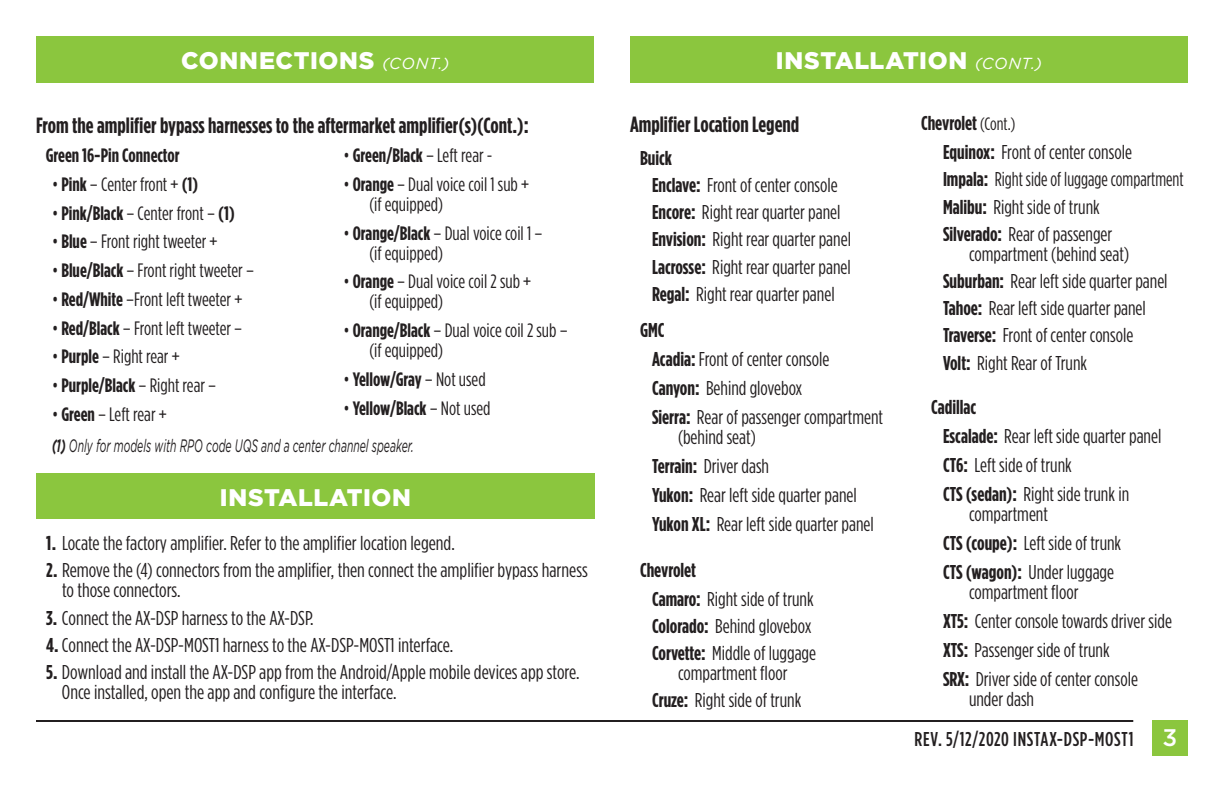
<style>
.page{position:relative;width:1224px;height:792px;background:#fff}
.page>*{position:absolute;margin:0;border:0;box-sizing:border-box;transform-origin:0 0}
.t1{font:900 24px "Gotham";letter-spacing:.025em;color:#fff}
.t2{font:700 22px "Gotham Condensed";color:#231f20}
.t3{font:20px/29px "Gotham Condensed";color:#231f20}
.t4{font:20px/27.2px "Gotham Condensed";color:#231f20;scale:.92 1}
.t5{font:700 20px/29px "Gotham Condensed";color:#231f20}
.t6{font:500 20px "Gotham Condensed";letter-spacing:.03em;color:#231f20}
.t7{font:19.4px/20px "Gotham Condensed";color:#231f20}
.t8{font:700 19.4px "Gotham Condensed";color:#231f20}
.t9{font:italic 18px "Gotham";color:#231f20;scale:.58 1}
.s1{font-weight:400;font-style:italic;font-size:16px}
.s2{font-weight:700}
.s3{font-weight:400}
.s4{font-size:18px}
.s5{font-family:"Gotham";font-size:24px;color:#fff}
</style>
<div class="page">
<div style="left:36px;top:36px;width:1152px;height:46px;background:#8bc63e"></div>
<div style="left:1152px;top:720px;width:36px;height:36px;background:#8bc63e"></div>
<hr style="left:36px;top:720px;width:1097px;height:2px;background:#231f20">
<div style="left:595px;top:35px;width:35px;height:48px;background:#fff"></div>
<div style="left:36px;top:473px;width:559px;height:45px;background:#8bc63e"></div>
<p class="t1" style="left:181px;top:47px;width:270px">CONNECTIONS <span class="s1">(CONT.)</span></p>
<p class="t2" style="left:36px;top:112px;width:494px">From the amplifier bypass harnesses to the aftermarket amplifier(s)(Cont.):</p>
<p class="t8" style="left:46px;top:144px;width:135px">Green 16-Pin Connector</p>
<p class="t7" style="left:52px;top:174px;width:148px">• <span class="s2">Pink</span> – Center front + <span class="s2">(1)</span></p>
<p class="t7" style="left:52px;top:203px;width:184px">• <span class="s2">Pink/Black</span> – Center front – <span class="s2">(1)</span></p>
<p class="t7" style="left:52px;top:231px;width:167px">• <span class="s2">Blue</span> – Front right tweeter +</p>
<p class="t7" style="left:52px;top:260px;width:204px">• <span class="s2">Blue/Black</span> – Front right tweeter –</p>
<p class="t7" style="left:52px;top:289px;width:192px">• <span class="s2">Red/White</span> –Front left tweeter +</p>
<p class="t7" style="left:52px;top:317px;width:192px">• <span class="s2">Red/Black</span> – Front left tweeter –</p>
<p class="t7" style="left:52px;top:346px;width:129px">• <span class="s2">Purple</span> – Right rear +</p>
<p class="t7" style="left:52px;top:375px;width:166px">• <span class="s2">Purple/Black</span> – Right rear –</p>
<p class="t7" style="left:52px;top:404px;width:116px">• <span class="s2">Green</span> – Left rear +</p>
<p class="t7" style="left:343px;top:145px;width:151px">• <span class="s2">Green/Black</span> – Left rear -</p>
<p class="t7" style="left:369px;top:174px;width:161px;text-indent:-26px">• <span class="s2">Orange</span> – Dual voice coil 1 sub + (if equipped)</p>
<p class="t7" style="left:369px;top:223px;width:175px;text-indent:-26px">• <span class="s2">Orange/Black</span> – Dual voice coil 1 – (if equipped)</p>
<p class="t7" style="left:369px;top:271px;width:163px;text-indent:-26px">• <span class="s2">Orange</span> – Dual voice coil 2 sub + (if equipped)</p>
<p class="t7" style="left:369px;top:320px;width:200px;text-indent:-26px">• <span class="s2">Orange/Black</span> – Dual voice coil 2 sub – (if equipped)</p>
<p class="t8" style="left:343px;top:368px;width:144px"><span class="s3">•</span> Yellow/Gray <span class="s3">– Not used</span></p>
<p class="t8" style="left:343px;top:397px;width:149px"><span class="s3">•</span> Yellow/Black <span class="s3">– Not used</span></p>
<p class="t9" style="left:52px;top:436px;width:625px"><span class="s2">(1)</span> Only for models with RPO code UQS and a center channel speaker.</p>
<p class="t1" style="left:220px;top:484px;width:193px">INSTALLATION</p>
<p class="t3" style="left:46px;top:528px;width:410px"><span class="s2">1.</span> Locate the factory amplifier. Refer to the amplifier location legend.</p>
<p class="t3" style="left:62px;top:560px;width:527px;line-height:20px;text-indent:-16px"><span class="s2">2.</span> Remove the (4) connectors from the amplifier, then connect the amplifier bypass harness to those connectors.</p>
<p class="t3" style="left:46px;top:603px;width:269px"><span class="s2">3.</span> Connect the AX-DSP harness to the AX-DSP.</p>
<p class="t3" style="left:46px;top:630px;width:408px"><span class="s2">4.</span> Connect the AX-DSP-MOST1 harness to the AX-DSP-MOST1 interface.</p>
<p class="t3" style="left:62px;top:662px;width:519px;line-height:20px;text-indent:-16px"><span class="s2">5.</span> Download and install the AX-DSP app from the Android/Apple mobile devices app store.<br>Once installed, open the app and configure the interface.</p>
<p class="t1" style="left:776px;top:47px;width:268px">INSTALLATION <span class="s1">(CONT.)</span></p>
<p class="t2" style="left:630px;top:112px;width:171px">Amplifier Location Legend</p>
<p class="t3" style="left:652px;top:144px;width:201px;line-height:27.2px;text-indent:-12px"><span class="s2">Buick<br>Enclave:</span> Front of center console<br><span class="s2">Encore:</span> Right rear quarter panel<br><span class="s2">Envision:</span> Right rear quarter panel<br><span class="s2">Lacrosse:</span> Right rear quarter panel<br><span class="s2">Regal:</span> Right rear quarter panel</p>
<p class="t3" style="left:652px;top:315px;width:233px;text-indent:-12px"><span class="s2">GMC<br>Acadia:</span> Front of center console<br><span class="s2">Canyon:</span> Behind glovebox<br><span class="s2">Sierra:</span> Rear of passenger compartment</p>
<p class="t3" style="left:652px;top:422px;width:223px;text-indent:26px">(behind seat)<br><span class="s2">Terrain:</span> Driver dash<br><span class="s2">Yukon:</span> Rear left side quarter panel<br><span class="s2">Yukon XL:</span> Rear left side quarter panel</p>
<p class="t5" style="left:652px;top:555px;width:163px;text-indent:-12px">Chevrolet<br>Camaro: <span class="s3">Right side of trunk</span></p>
<p class="t3" style="left:652px;top:612px;width:166px;line-height:27.2px"><span class="s2">Colorado:</span> Behind glovebox<br><span class="s2">Corvette:</span> Middle of luggage</p>
<p class="t3" style="left:652px;top:659px;width:151px;line-height:27.2px;text-indent:26px">compartment floor<br><span class="s2">Cruze:</span> Right side of trunk</p>
<p class="t3" style="left:943px;top:108px;width:191px;text-indent:-22px"><span class="s2">Chevrolet</span> <span class="s4">(Cont.)<br></span><span class="s2">Equinox:</span> Front of center console</p>
<p class="t4" style="left:943px;top:166px;width:263px"><span class="s2">Impala:</span> Right side of luggage compartment<br><span class="s2">Malibu:</span> Right side of trunk<br><span class="s2">Silverado:</span> Rear of passenger</p>
<p class="t3" style="left:943px;top:240px;width:226px;line-height:27.2px;text-indent:26px">compartment (behind seat)<br><span class="s2">Suburban:</span> Rear left side quarter panel<br><span class="s2">Tahoe:</span> Rear left side quarter panel<br><span class="s2">Traverse:</span> Front of center console<br><span class="s2">Volt:</span> Right Rear of Trunk</p>
<p class="t3" style="left:943px;top:392px;width:220px;text-indent:-12px"><span class="s2">Cadillac<br>Escalade:</span> Rear left side quarter panel<br><span class="s2">CT6:</span> Left side of trunk<br><span class="s2">CTS (sedan):</span> Right side trunk in</p>
<p class="t3" style="left:943px;top:499px;width:180px;text-indent:26px">compartment<br><span class="s2">CTS (coupe):</span> Left side of trunk<br><span class="s2">CTS (wagon):</span> Under luggage</p>
<p class="t3" style="left:943px;top:577px;width:231px;text-indent:26px">compartment floor<br><span class="s2">XT5:</span> Center console towards driver side<br><span class="s2">XTS:</span> Passenger side of trunk<br><span class="s2">SRX:</span> Driver side of center console</p>
<p class="t3" style="left:969px;top:684px;width:67px">under dash</p>
<p class="t6" style="left:915px;top:728px;width:264px">REV. 5/12/2020 INSTAX-DSP-MOST1 <span class="s5">3</span></p>
</div>
